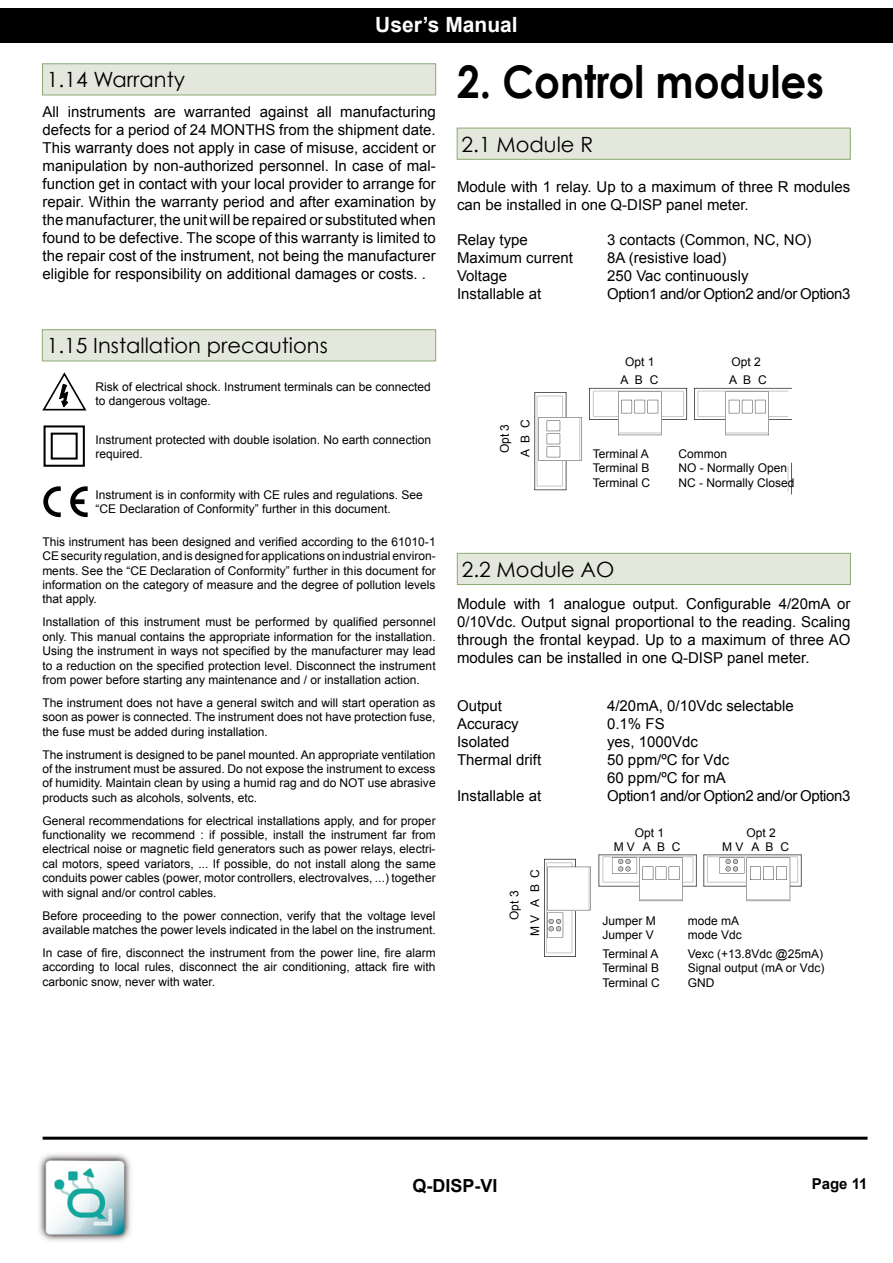
<style>
.page{position:relative;width:893px;height:1263px;background:#fff}
.page>*{position:absolute;margin:0;border:0;box-sizing:border-box;transform-origin:0 0}
.t1{font:700 45px "Century Gothic";color:#000;scale:.9 1}
.t2{font:21px "Century Gothic";color:#000}
.t3{font:700 21px "Arial";color:#fff}
.t4{font:700 18px "Arial";color:#000}
.t5{font:15px/18px "Arial";color:#000;text-align:justify}
.t6{font:15px "Arial";letter-spacing:-.025em;color:#000}
.t7{font:700 15px "Arial";color:#000}
.t8{font:12px/14.4px "Arial";color:#000;text-align:justify}
</style>
<div class="page">
<div style="left:0;top:9px;width:893px;height:34px;background:#000"></div>
<hr style="left:43px;top:1137px;width:824px;height:3px;background:#000">
<img style="left:39px;top:1154px;width:92px;height:87px">
<div style="left:43px;top:64px;width:393px;height:31px;background:#e4e8dc"></div>
<div style="left:42px;top:64px;width:394px;height:31px;border:1px solid #8cab77"></div>
<div style="left:42px;top:330px;width:394px;height:31px;background:#e4e8dc"></div>
<div style="left:42px;top:330px;width:394px;height:31px;border:1px solid #8cab77"></div>
<svg style="left:42px;top:372px;width:45px;height:39px"></svg>
<div style="left:44px;top:425px;width:41px;height:42px;border:2px solid #000"></div>
<div style="left:51px;top:433px;width:27px;height:27px;border:2px solid #000"></div>
<svg style="left:43px;top:486px;width:18px;height:31px"></svg>
<svg style="left:70px;top:486px;width:18px;height:31px"></svg>
<svg style="left:788px;top:463px;width:4px;height:32px"></svg>
<svg style="left:589px;top:388px;width:98px;height:47px"></svg>
<svg style="left:694px;top:388px;width:98px;height:47px"></svg>
<svg style="left:534px;top:392px;width:48px;height:98px"></svg>
<hr style="left:618px;top:433px;width:43px;height:1px;background:#c7c8ca">
<hr style="left:726px;top:433px;width:43px;height:1px;background:#c7c8ca">
<hr style="left:579px;top:417px;width:1px;height:44px;background:#c7c8ca">
<div style="left:639px;top:858px;width:44px;height:44px;background:#ededed"></div>
<svg style="left:599px;top:854px;width:98px;height:47px"></svg>
<div style="left:747px;top:858px;width:43px;height:44px;background:#ededed"></div>
<svg style="left:703px;top:854px;width:99px;height:47px"></svg>
<hr style="left:639px;top:899px;width:43px;height:1px;background:#c7c8ca">
<hr style="left:747px;top:899px;width:43px;height:1px;background:#c7c8ca">
<svg style="left:544px;top:859px;width:47px;height:98px"></svg>
<div style="left:457px;top:128px;width:393px;height:31px;background:#e4e8dc"></div>
<div style="left:457px;top:128px;width:393px;height:31px;border:1px solid #8cab77"></div>
<div style="left:457px;top:553px;width:393px;height:31px;background:#e4e8dc"></div>
<div style="left:457px;top:553px;width:394px;height:32px;border:1px solid #8cab77"></div>
<h2 class="t3" style="left:375px;top:11px;width:144px">User’s Manual</h2>
<h2 class="t2" style="left:47px;top:67px;width:140px">1.14 Warranty</h2>
<p class="t5" style="left:43px;top:103px;width:395px">All instruments are warranted against all manufacturing defects for a period of 24 MONTHS from the shipment date.<br>This warranty does not apply in case of misuse, accident or manipulation by non-authorized personnel. In case of mal&shy;function get in contact with your local provider to arrange for repair. Within the warranty period and after examination by the manufacturer, the unit will be repaired or substituted when found to be defective. The scope of this warranty is limited to the repair cost of the instrument, not being the manufacturer eligible for responsibility on additional damages or costs. .</p>
<h2 class="t2" style="left:47px;top:333px;width:283px">1.15 Installation precautions</h2>
<p class="t8" style="left:95px;top:379px;width:337px">Risk of electrical shock. Instrument terminals can be connected to dangerous voltage.</p>
<p class="t8" style="left:95px;top:433px;width:337px">Instrument protected with double isolation. No earth connection required.</p>
<p class="t8" style="left:95px;top:487px;width:329px">Instrument is in conformity with CE rules and regulations. See “CE Declaration of Conformity” further in this document.</p>
<p class="t8" style="left:42px;top:534px;width:395px">This instrument has been designed and verified according to the 61010-1<br>CE security regulation, and is designed for applications on industrial environ&shy;ments. See the “CE Declaration of Conformity” further in this document for information on the category of measure and the degree of pollution levels that apply.</p>
<p class="t8" style="left:42px;top:615px;width:395px">Installation of this instrument must be performed by qualified personnel only. This manual contains the appropriate information for the installation.<br>Using the instrument in ways not specified by the manufacturer may lead to a reduction on the specified protection level. Disconnect the instrument from power before starting any maintenance and / or installation action.</p>
<p class="t8" style="left:42px;top:695px;width:395px">The instrument does not have a general switch and will start operation as soon as power is connected. The instrument does not have protection fuse, the fuse must be added during installation.</p>
<p class="t8" style="left:42px;top:747px;width:395px">The instrument is designed to be panel mounted. An appropriate ventilation of the instrument must be assured. Do not expose the instrument to excess of humidity. Maintain clean by using a humid rag and do NOT use abrasive products such as alcohols, solvents, etc.</p>
<p class="t8" style="left:42px;top:813px;width:395px">General recommendations for electrical installations apply, and for proper functionality we recommend : if possible, install the instrument far from electrical noise or magnetic field generators such as power relays, electri&shy;cal motors, speed variators, ... If possible, do not install along the same conduits power cables (power, motor controllers, electrovalves, ...) together with signal and/or control cables.</p>
<p class="t8" style="left:42px;top:908px;width:395px">Before proceeding to the power connection, verify that the voltage level available matches the power levels indicated in the label on the instrument.</p>
<p class="t8" style="left:42px;top:945px;width:395px">In case of fire, disconnect the instrument from the power line, fire alarm according to local rules, disconnect the air conditioning, attack fire with carbonic snow, never with water.</p>
<h1 class="t1" style="left:457px;top:53px;width:409px">2. Control modules</h1>
<h2 class="t2" style="left:462px;top:131px;width:133px">2.1 Module R</h2>
<p class="t5" style="left:457px;top:178px;width:395px">Module with 1 relay. Up to a maximum of three R modules can be installed in one Q-DISP panel meter.</p>
<p class="t5" style="left:457px;top:231px;width:72px">Relay type</p>
<p class="t5" style="left:607px;top:231px;width:206px">3 contacts (Common, NC, NO)</p>
<p class="t5" style="left:457px;top:249px;width:117px">Maximum current</p>
<p class="t5" style="left:607px;top:249px;width:121px">8A (resistive load)</p>
<p class="t5" style="left:457px;top:267px;width:52px">Voltage</p>
<p class="t5" style="left:607px;top:267px;width:143px">250 Vac continuously</p>
<p class="t5" style="left:457px;top:285px;width:86px">Installable at</p>
<p class="t6" style="left:607px;top:284px;width:245px">Option1 and/or Option2 and/or Option3</p>
<p class="t8" style="left:498px;top:453px;width:31px;rotate:-90deg">Opt 3</p>
<p class="t8" style="left:518px;top:457px;width:39px;rotate:-90deg">A B C</p>
<p class="t8" style="left:625px;top:355px;width:31px">Opt 1</p>
<p class="t8" style="left:731px;top:355px;width:31px">Opt 2</p>
<p class="t8" style="left:621px;top:373px;width:39px">A B C</p>
<p class="t8" style="left:729px;top:373px;width:39px">A B C</p>
<p class="t8" style="left:593px;top:447px;width:58px">Terminal A</p>
<p class="t8" style="left:678px;top:447px;width:50px">Common</p>
<p class="t8" style="left:593px;top:461px;width:58px">Terminal B</p>
<p class="t8" style="left:678px;top:461px;width:110px">NO - Normally Open</p>
<p class="t8" style="left:593px;top:475px;width:59px">Terminal C</p>
<p class="t8" style="left:678px;top:475px;width:118px">NC - Normally Closed</p>
<h2 class="t2" style="left:462px;top:556px;width:154px">2.2 Module AO</h2>
<p class="t5" style="left:457px;top:595px;width:395px">Module with 1 analogue output. Configurable 4/20mA or 0/10Vdc. Output signal proportional to the reading. Scaling through the frontal keypad. Up to a maximum of three AO modules can be installed in one Q-DISP panel meter.</p>
<p class="t5" style="left:457px;top:697px;width:47px">Output</p>
<p class="t5" style="left:607px;top:697px;width:188px">4/20mA, 0/10Vdc selectable</p>
<p class="t5" style="left:457px;top:715px;width:63px">Accuracy</p>
<p class="t5" style="left:607px;top:715px;width:59px">0.1% FS</p>
<p class="t5" style="left:457px;top:733px;width:54px">Isolated</p>
<p class="t5" style="left:607px;top:733px;width:92px">yes, 1000Vdc</p>
<p class="t5" style="left:457px;top:751px;width:86px">Thermal drift</p>
<p class="t5" style="left:607px;top:751px;width:124px">50 ppm/ºC for Vdc<br>60 ppm/ºC for mA</p>
<p class="t5" style="left:457px;top:787px;width:86px">Installable at</p>
<p class="t6" style="left:607px;top:786px;width:245px">Option1 and/or Option2 and/or Option3</p>
<p class="t8" style="left:504px;top:936px;width:68px;line-height:20.5px;text-align:center;rotate:-90deg">Opt 3<br>M V A B C</p>
<p class="t8" style="left:635px;top:826px;width:31px">Opt 1</p>
<p class="t8" style="left:746px;top:826px;width:31px">Opt 2</p>
<p class="t8" style="left:614px;top:840px;width:68px">M V A B C</p>
<p class="t8" style="left:722px;top:840px;width:68px">M V A B C</p>
<p class="t8" style="left:602px;top:913px;width:55px">Jumper M</p>
<p class="t8" style="left:688px;top:913px;width:53px">mode mA</p>
<p class="t8" style="left:602px;top:928px;width:53px">Jumper V</p>
<p class="t8" style="left:688px;top:928px;width:56px">mode Vdc</p>
<p class="t8" style="left:602px;top:946px;width:58px">Terminal A</p>
<p class="t8" style="left:688px;top:946px;width:137px">Vexc (+13.8Vdc @25mA)</p>
<p class="t8" style="left:602px;top:961px;width:58px">Terminal B</p>
<p class="t8" style="left:688px;top:961px;width:138px">Signal output (mA or Vdc)</p>
<p class="t8" style="left:602px;top:975px;width:59px">Terminal C</p>
<p class="t8" style="left:688px;top:975px;width:28px">GND</p>
<h3 class="t4" style="left:412px;top:1173px;width:87px">Q-DISP-VI</h3>
<p class="t7" style="left:812px;top:1174px;width:57px">Page 11</p>
</div>
